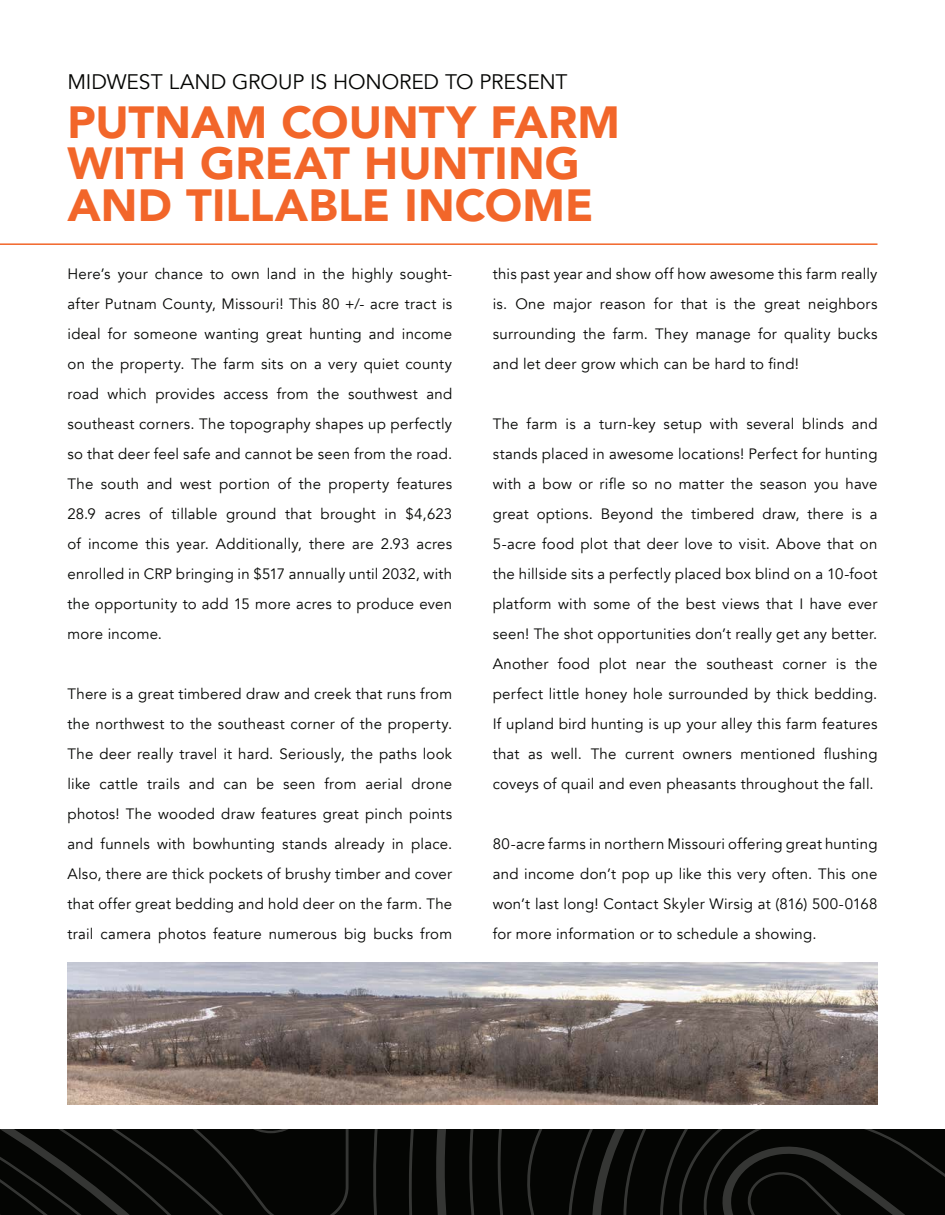
<style>
.page{position:relative;width:945px;height:1215px;background:#fff}
.page>*{position:absolute;margin:0;border:0;box-sizing:border-box;transform-origin:0 0}
.t1{font:900 45px "Avenir";letter-spacing:.005em;color:#f2662a}
.t2{font:21px "Avenir";letter-spacing:-.005em;color:#040503}
.t3{font:15px/30px "Avenir";letter-spacing:.015em;color:#040503;text-align:justify}
</style>
<div class="page">
<hr style="left:0;top:243px;width:878px;height:2px;background:#f2662a">
<svg style="left:0;top:1130px;width:945px;height:85px;background:#090a08"></svg>
<img style="left:68px;top:963px;width:810px;height:142px">
<p class="t2" style="left:68px;top:69px;width:502px">MIDWEST LAND GROUP IS HONORED TO PRESENT</p>
<p class="t1" style="left:68px;top:84px;width:554px">PUTNAM COUNTY FARM</p>
<p class="t1" style="left:68px;top:125px;width:514px">WITH GREAT HUNTING</p>
<p class="t1" style="left:68px;top:167px;width:527px">AND TILLABLE INCOME</p>
<p class="t3" style="left:68px;top:259px;width:386px">Here’s your chance to own land in the highly sought&shy;after Putnam County, Missouri! This 80 +/- acre tract is ideal for someone wanting great hunting and income on the property. The farm sits on a very quiet county road which provides access from the southwest and southeast corners. The topography shapes up perfectly so that deer feel safe and cannot be seen from the road.<br>The south and west portion of the property features 28.9 acres of tillable ground that brought in $4,623 of income this year. Additionally, there are 2.93 acres enrolled in CRP bringing in $517 annually until 2032, with the opportunity to add 15 more acres to produce even more income.</p>
<p class="t3" style="left:68px;top:679px;width:386px">There is a great timbered draw and creek that runs from the northwest to the southeast corner of the property.<br>The deer really travel it hard. Seriously, the paths look like cattle trails and can be seen from aerial drone photos! The wooded draw features great pinch points and funnels with bowhunting stands already in place.<br>Also, there are thick pockets of brushy timber and cover that offer great bedding and hold deer on the farm. The trail camera photos feature numerous big bucks from</p>
<p class="t3" style="left:493px;top:259px;width:386px">this past year and show off how awesome this farm really is. One major reason for that is the great neighbors surrounding the farm. They manage for quality bucks and let deer grow which can be hard to find!</p>
<p class="t3" style="left:493px;top:409px;width:386px">The farm is a turn-key setup with several blinds and stands placed in awesome locations! Perfect for hunting with a bow or rifle so no matter the season you have great options. Beyond the timbered draw, there is a 5-acre food plot that deer love to visit. Above that on the hillside sits a perfectly placed box blind on a 10-foot platform with some of the best views that I have ever seen! The shot opportunities don’t really get any better.<br>Another food plot near the southeast corner is the perfect little honey hole surrounded by thick bedding.<br>If upland bird hunting is up your alley this farm features that as well. The current owners mentioned flushing coveys of quail and even pheasants throughout the fall.</p>
<p class="t3" style="left:493px;top:829px;width:386px">80-acre farms in northern Missouri offering great hunting and income don’t pop up like this very often. This one won’t last long! Contact Skyler Wirsig at (816) 500-0168 for more information or to schedule a showing.</p>
</div>
